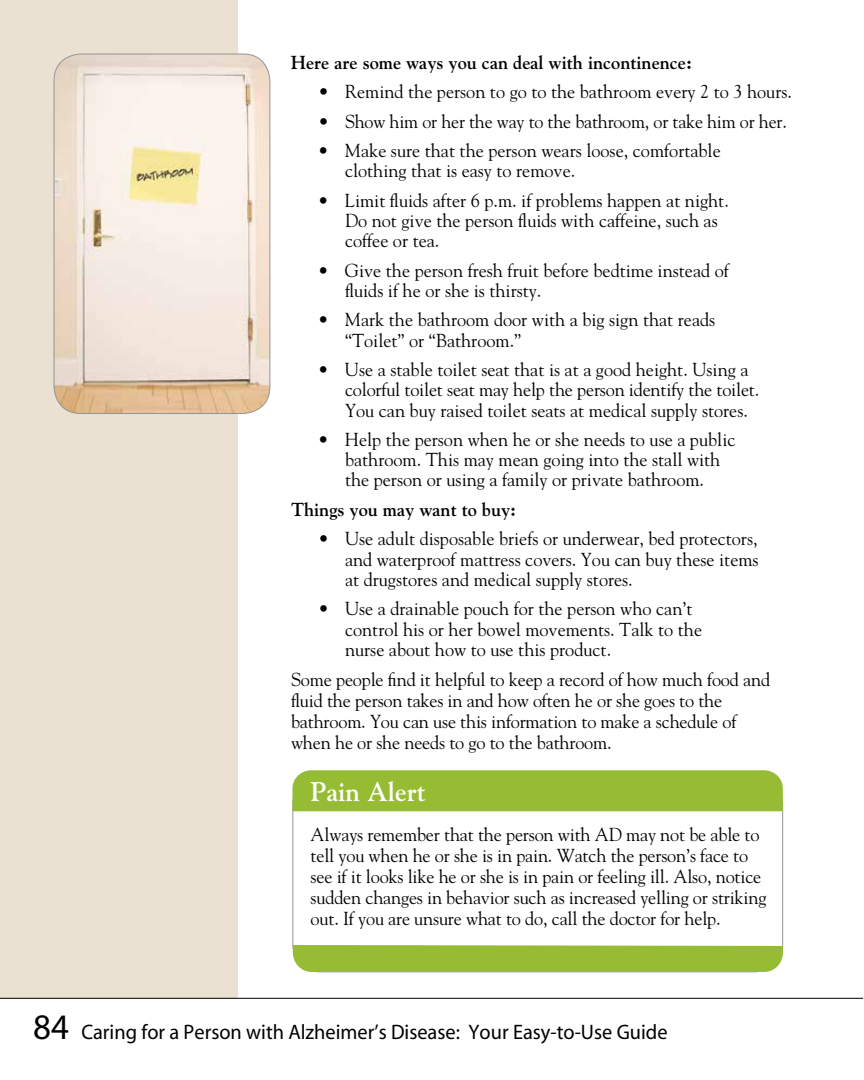
<style>
.page{position:relative;width:864px;height:1080px;background:#fff}
.page>*{position:absolute;margin:0;border:0;box-sizing:border-box;transform-origin:0 0}
.t1{font:700 27px "Goudy";color:#fff}
.t2{font:21px "Myriad";color:#000}
.t3{font:18.75px/20.2px "Goudy";color:#000}
.t4{font:700 18.75px "Goudy";color:#000}
.s1{font-size:36px}
</style>
<div class="page">
<div style="left:0;top:0;width:238px;height:998px;background:#eae1d3"></div>
<hr style="left:0;top:998px;width:863px;height:1px;background:#000">
<div style="left:292px;top:770px;width:491px;height:41px;background:#96bc33"></div>
<div style="left:293px;top:945px;width:490px;height:27px;background:#96bc33"></div>
<img style="left:54px;top:54px;width:216px;height:360px">
<div style="left:54px;top:54px;width:216px;height:360px;border:1px solid #939598;border-radius:27px"></div>
<p class="t4" style="left:291px;top:51px;width:403px">Here are some ways you can deal with incontinence:</p>
<p class="t3" style="left:318px;top:81px;width:476px">• Remind the person to go to the bathroom every 2 to 3 hours.</p>
<p class="t3" style="left:318px;top:110px;width:470px">• Show him or her the way to the bathroom, or take him or her.</p>
<p class="t3" style="left:345px;top:140px;width:377px;text-indent:-27px">• Make sure that the person wears loose, comfortable clothing that is easy to remove.</p>
<p class="t3" style="left:345px;top:190px;width:385px;text-indent:-27px">• Limit fluids after 6 p.m. if problems happen at night.<br>Do not give the person fluids with caffeine, such as coffee or tea.</p>
<p class="t3" style="left:345px;top:259px;width:385px;text-indent:-27px">• Give the person fresh fruit before bedtime instead of fluids if he or she is thirsty.</p>
<p class="t3" style="left:345px;top:309px;width:372px;text-indent:-27px">• Mark the bathroom door with a big sign that reads “Toilet” or “Bathroom.”</p>
<p class="t3" style="left:345px;top:359px;width:416px;text-indent:-27px">• Use a stable toilet seat that is at a good height. Using a colorful toilet seat may help the person identify the toilet.<br>You can buy raised toilet seats at medical supply stores.</p>
<p class="t3" style="left:345px;top:429px;width:392px;text-indent:-27px">• Help the person when he or she needs to use a public bathroom. This may mean going into the stall with the person or using a family or private bathroom.</p>
<p class="t4" style="left:291px;top:498px;width:227px">Things you may want to buy:</p>
<p class="t3" style="left:345px;top:528px;width:415px;text-align:justify;text-indent:-27px">• Use adult disposable briefs or underwear, bed protectors, and waterproof mattress covers. You can buy these items at drugstores and medical supply stores.</p>
<p class="t3" style="left:345px;top:598px;width:359px;text-indent:-27px">• Use a drainable pouch for the person who can’t control his or her bowel movements. Talk to the nurse about how to use this product.</p>
<p class="t3" style="left:291px;top:668px;width:481px;line-height:21px">Some people find it helpful to keep a record of how much food and fluid the person takes in and how often he or she goes to the bathroom. You can use this information to make a schedule of when he or she needs to go to the bathroom.</p>
<h1 class="t1" style="left:311px;top:775px;width:116px">Pain Alert</h1>
<p class="t3" style="left:311px;top:824px;width:457px;line-height:21px">Always remember that the person with AD may not be able to tell you when he or she is in pain. Watch the person’s face to see if it looks like he or she is in pain or feeling ill. Also, notice sudden changes in behavior such as increased yelling or striking out. If you are unsure what to do, call the doctor for help.</p>
<p class="t2" style="left:33px;top:1022px;width:636px"><span class="s1">84</span> Caring for a Person with Alzheimer’s Disease: Your Easy-to-Use Guide</p>
</div>
